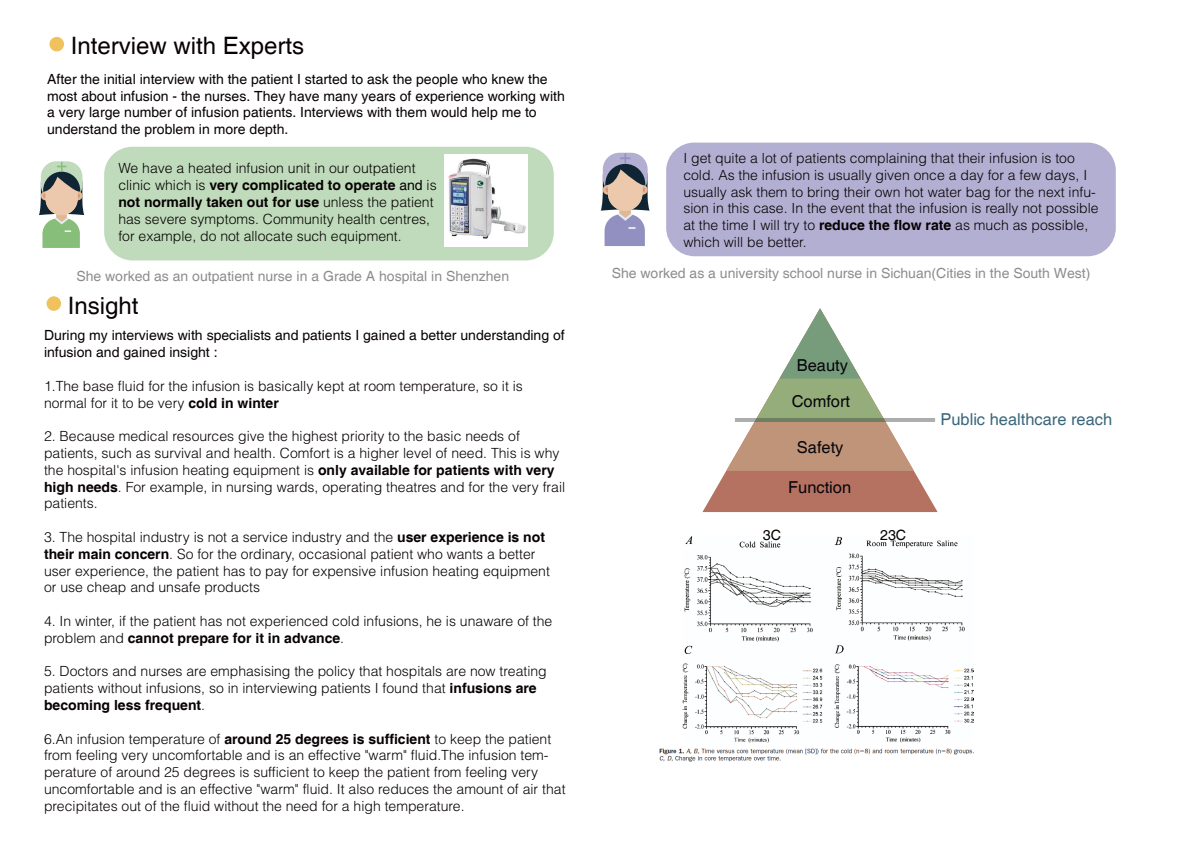
<style>
.page{position:relative;width:1191px;height:842px;background:#fff}
.page>*{position:absolute;margin:0;border:0;box-sizing:border-box;transform-origin:0 0}
.t1{font:24px "Helvetica";color:#070102}
.t2{font:16.4px/35.9px "Helvetica";color:#06050b;text-align:center}
.t3{font:16.4px "Helvetica";color:#3a667c}
.t4{font:14.2px "Helvetica";color:#060001}
.t5{font:300 14px/16.8px "Helvetica";color:#070102}
.t6{font:14px/16.8px "Helvetica";color:#070102}
.t7{font:14px "Helvetica";color:#8d8d8d}
.s1{font-weight:700}
.s2{font-weight:400}
</style>
<div class="page">
<div style="left:104px;top:147px;width:450px;height:113px;background:#bfdbbb;border-radius:28px"></div>
<div style="left:49px;top:37px;width:15px;height:14px;background:#efc25e;border-radius:50%"></div>
<div style="left:666px;top:143px;width:449px;height:113px;background:#b3afd2;border-radius:28px"></div>
<svg style="left:39px;top:161px;width:45px;height:87px"></svg>
<svg style="left:600px;top:153px;width:49px;height:93px"></svg>
<img style="left:445px;top:154px;width:83px;height:92px">
<div style="left:47px;top:296px;width:14px;height:15px;background:#efc25e;border-radius:50%"></div>
<svg style="left:702px;top:471px;width:235px;height:41px;background:#bc8070"></svg>
<svg style="left:726px;top:308px;width:188px;height:163px"></svg>
<svg style="left:735px;top:418px;width:200px;height:4px"></svg>
<img style="left:659px;top:536px;width:315px;height:226px">
<h1 class="t1" style="left:71px;top:32px;width:235px">Interview with Experts</h1>
<p class="t6" style="left:47px;top:71px;width:519px">After the initial interview with the patient I started to ask the people who knew the most about infusion - the nurses. They have many years of experience working with a very large number of infusion patients. Interviews with them would help me to understand the problem in more depth.</p>
<p class="t5" style="left:118px;top:160px;width:320px">We have a heated infusion unit in our outpatient clinic which is <span class="s1">very complicated to operate</span> <span class="s2">and</span> is <span class="s1">not normally taken out for use</span> unless the patient has severe symptoms. Community health centres, for example, do not allocate such equipment.</p>
<p class="t7" style="left:76px;top:268px;width:434px">She worked as an outpatient nurse in a Grade A hospital in Shenzhen</p>
<p class="t7" style="left:611px;top:265px;width:480px">She worked as a university school nurse in Sichuan(Cities in the South West)</p>
<p class="t5" style="left:683px;top:149px;width:417px">I get quite a lot of patients complaining that their infusion is too cold. As the infusion is usually given once a day for a few days, I usually ask them to bring their own hot water bag for the next infu&shy;sion in this case. In the event that the infusion is really not possible at the time I will try to <span class="s1">reduce the flow rate</span> as much as possible, which will be better.</p>
<h1 class="t1" style="left:68px;top:291px;width:72px">Insight</h1>
<p class="t6" style="left:44px;top:328px;width:522px">During my interviews with specialists and patients I gained a better understanding of infusion and gained insight :</p>
<p class="t5" style="left:44px;top:377px;width:480px">1.The base fluid for the infusion is basically kept at room temperature, so it is normal for it to be very <span class="s1">cold in winter</span></p>
<p class="t5" style="left:44px;top:427px;width:523px">2. Because medical resources give the highest priority to the basic needs of patients, such as survival and health. Comfort is a higher level of need. This is why the hospital's infusion heating equipment is <span class="s1">only available for patients with very high needs</span>. For example, in nursing wards, operating theatres and for the very frail patients.</p>
<p class="t5" style="left:44px;top:528px;width:507px">3. The hospital industry is not a service industry and the <span class="s1">user experience is not their main concern</span>. So for the ordinary, occasional patient who wants a better user experience, the patient has to pay for expensive infusion heating equipment or use cheap and unsafe products</p>
<p class="t5" style="left:44px;top:612px;width:510px">4. In winter, if the patient has not experienced cold infusions, he is unaware of the problem and <span class="s1">cannot prepare for it in advance</span>.</p>
<p class="t5" style="left:44px;top:663px;width:504px">5. Doctors and nurses are emphasising the policy that hospitals are now treating patients without infusions, so in interviewing patients I found that <span class="s1">infusions are becoming less frequent</span>.</p>
<p class="t5" style="left:44px;top:730px;width:523px">6.An infusion temperature of <span class="s1">around 25 degrees is sufficient</span> to keep the patient from feeling very uncomfortable and is an effective "warm" fluid.The infusion tem&shy;perature of around 25 degrees is sufficient to keep the patient from feeling very uncomfortable and is an effective "warm" fluid. It also reduces the amount of air that precipitates out of the fluid without the need for a high temperature.</p>
<p class="t2" style="left:791px;top:348px;width:60px">Beauty<br>Comfort</p>
<p class="t2" style="left:797px;top:430px;width:48px">Safety</p>
<p class="t2" style="left:788px;top:469px;width:65px">Function</p>
<p class="t4" style="left:763px;top:527px;width:20px">3C</p>
<p class="t4" style="left:880px;top:527px;width:28px">23C</p>
<p class="t3" style="left:940px;top:409px;width:173px">Public healthcare reach</p>
</div>
